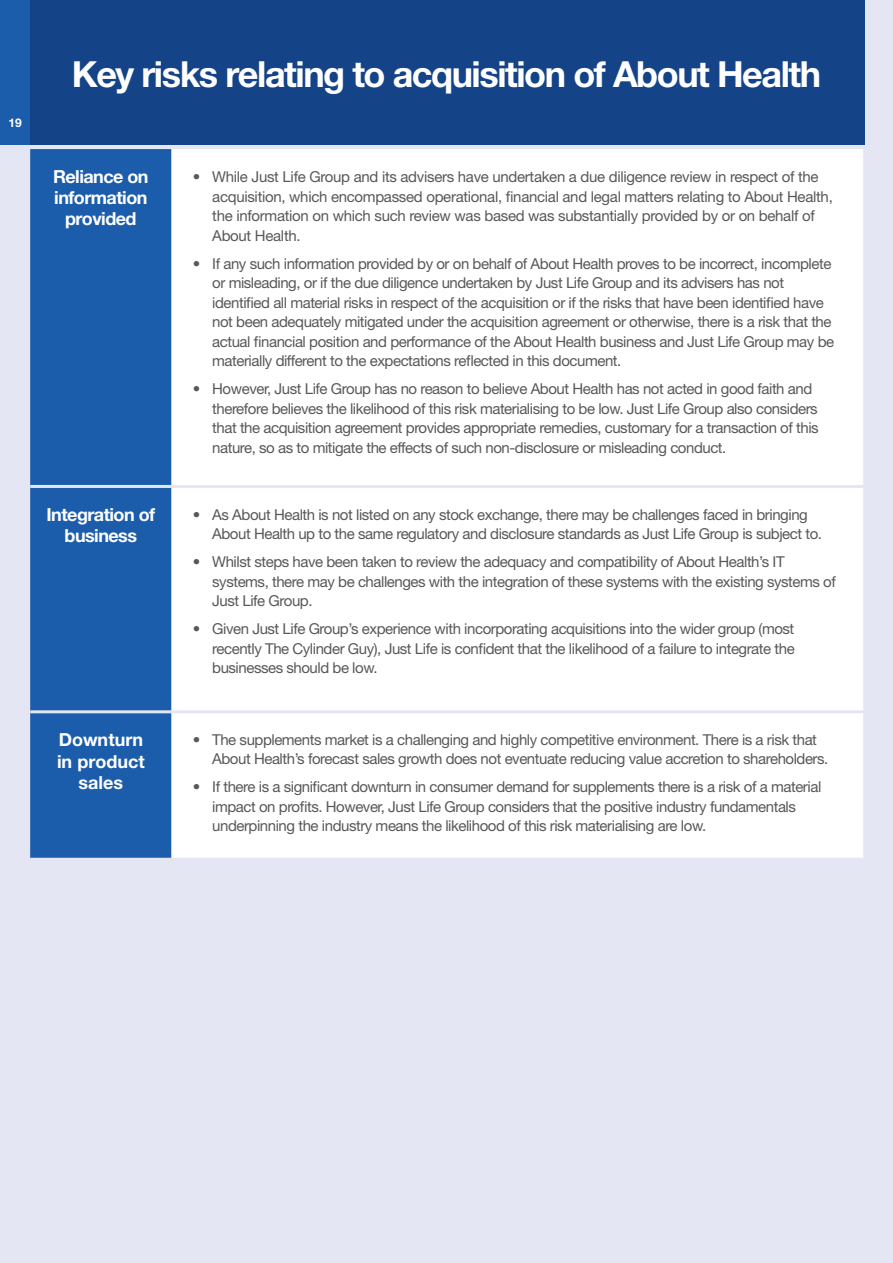
<style>
.page{position:relative;width:893px;height:1263px;background:#e4e6f3}
.page>*{position:absolute;margin:0;border:0;box-sizing:border-box;transform-origin:0 0}
.t1{font:700 36px "Helvetica Neue";letter-spacing:-.04em;color:#fff}
.t2{font:700 18px/21px "Helvetica Neue";letter-spacing:-.03em;color:#fff;text-align:center}
.t3{font:700 18px/21.6px "Helvetica Neue";color:#fff;text-align:center}
.t4{font:15px/19.5px "Helvetica Neue";letter-spacing:-.03em;color:#57585a}
.t5{font:700 12px "Helvetica Neue";color:#fff}
</style>
<div class="page">
<div style="left:0;top:0;width:30px;height:145px;background:#1c5dab"></div>
<div style="left:30px;top:0;width:835px;height:145px;background:#154388"></div>
<div style="left:30px;top:149px;width:141px;height:709px;background:#1c5dab"></div>
<div style="left:171px;top:149px;width:692px;height:709px;background:#fff"></div>
<hr style="left:30px;top:485px;width:141px;height:3px;background:#e4e6f3">
<hr style="left:171px;top:485px;width:692px;height:3px;background:#e4e6f3">
<hr style="left:30px;top:710px;width:141px;height:3px;background:#e4e6f3">
<hr style="left:171px;top:710px;width:692px;height:3px;background:#e4e6f3">
<p class="t5" style="left:8px;top:115px;width:15px">19</p>
<h1 class="t1" style="left:72px;top:52px;width:751px">Key risks relating to acquisition of About Health</h1>
<p class="t2" style="left:53px;top:166px;width:97px">Reliance on information provided</p>
<p class="t4" style="left:212px;top:167px;width:622px;text-indent:-20px">• While Just Life Group and its advisers have undertaken a due diligence review in respect of the acquisition, which encompassed operational, financial and legal matters relating to About Health, the information on which such review was based was substantially provided by or on behalf of About Health.</p>
<p class="t4" style="left:212px;top:253px;width:623px;text-indent:-20px">• If any such information provided by or on behalf of About Health proves to be incorrect, incomplete or misleading, or if the due diligence undertaken by Just Life Group and its advisers has not identified all material risks in respect of the acquisition or if the risks that have been identified have not been adequately mitigated under the acquisition agreement or otherwise, there is a risk that the actual financial position and performance of the About Health business and Just Life Group may be materially different to the expectations reflected in this document.</p>
<p class="t4" style="left:212px;top:379px;width:608px;text-indent:-20px">• However, Just Life Group has no reason to believe About Health has not acted in good faith and therefore believes the likelihood of this risk materialising to be low. Just Life Group also considers that the acquisition agreement provides appropriate remedies, customary for a transaction of this nature, so as to mitigate the effects of such non-disclosure or misleading conduct.</p>
<p class="t2" style="left:47px;top:503px;width:110px;line-height:21.6px">Integration of business</p>
<p class="t4" style="left:212px;top:504px;width:611px;text-indent:-20px">• As About Health is not listed on any stock exchange, there may be challenges faced in bringing<br>About Health up to the same regulatory and disclosure standards as Just Life Group is subject to.</p>
<p class="t4" style="left:212px;top:552px;width:625px;text-indent:-20px">• Whilst steps have been taken to review the adequacy and compatibility of About Health’s IT systems, there may be challenges with the integration of these systems with the existing systems of<br>Just Life Group.</p>
<p class="t4" style="left:212px;top:619px;width:584px;text-align:justify;text-indent:-20px">• Given Just Life Group’s experience with incorporating acquisitions into the wider group (most recently The Cylinder Guy), Just Life is confident that the likelihood of a failure to integrate the businesses should be low.</p>
<p class="t3" style="left:57px;top:728px;width:89px">Downturn in product sales</p>
<p class="t4" style="left:212px;top:730px;width:618px;text-indent:-20px">• The supplements market is a challenging and highly competitive environment. There is a risk that<br>About Health’s forecast sales growth does not eventuate reducing value accretion to shareholders.</p>
<p class="t4" style="left:212px;top:777px;width:611px;text-indent:-20px">• If there is a significant downturn in consumer demand for supplements there is a risk of a material impact on profits. However, Just Life Group considers that the positive industry fundamentals underpinning the industry means the likelihood of this risk materialising are low.</p>
</div>
